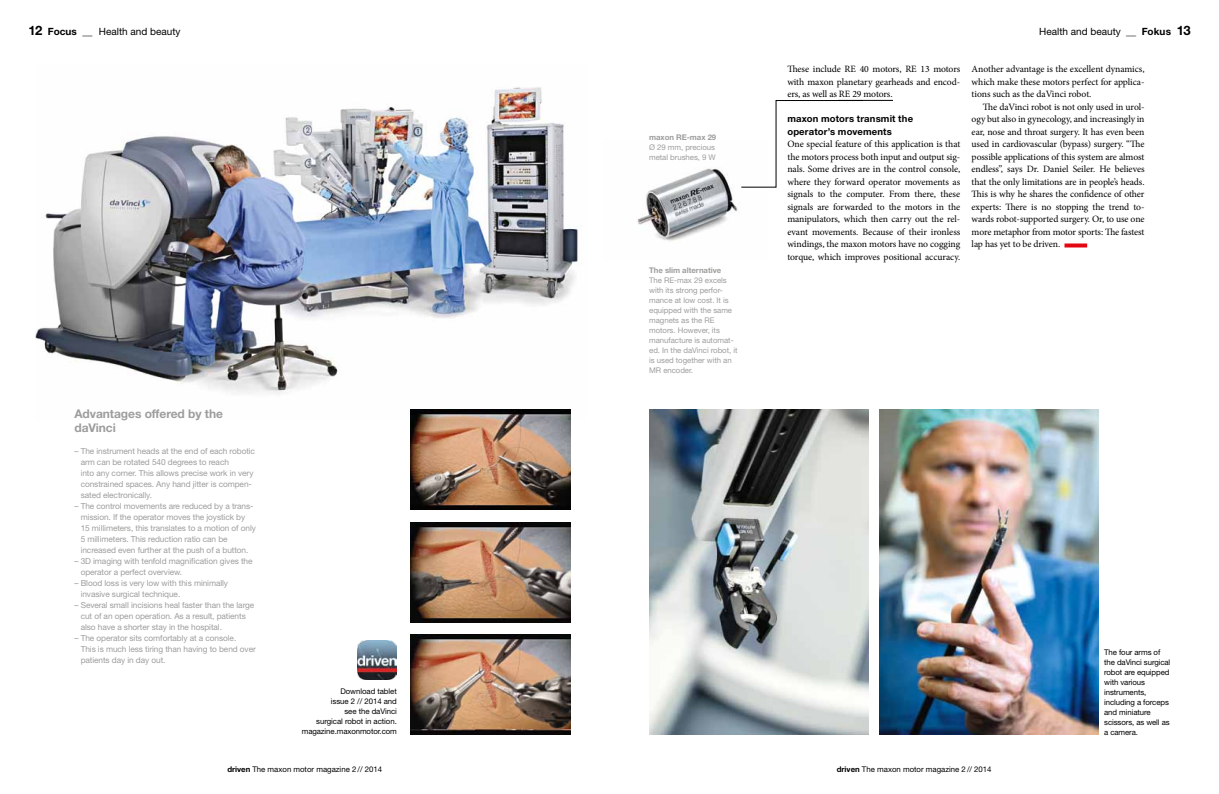
<style>
.page{position:relative;width:1219px;height:794px;background:#fff}
.page>*{position:absolute;margin:0;border:0;box-sizing:border-box;transform-origin:0 0}
.t1{font:700 12px/13.5px "Helvetica Neue LT Pro";letter-spacing:-.005em;color:#9d9d9c}
.t2{font:10px "Helvetica Neue LT Pro";color:#000}
.t3{font:9.6px/12.5px "Minion Pro";letter-spacing:-.01em;color:#000;text-align:justify}
.t4{font:700 9.5px/12.5px "Helvetica Neue LT Pro";letter-spacing:.015em;color:#000}
.t5{font:8.3px/11px "Helvetica Neue LT Pro";letter-spacing:-.01em;color:#9d9d9c}
.t6{font:7.8px/10px "Helvetica Neue LT Pro";letter-spacing:-.01em;color:#000}
.t7{font:7.8px/10px "Helvetica Neue LT Pro";letter-spacing:-.005em;color:#9d9d9c}
.t8{font:700 7.8px "Helvetica Neue LT Pro";letter-spacing:-.005em;color:#9d9d9c}
.s1{font-weight:700;font-size:13px}
.s2{font-weight:700}
</style>
<div class="page">
<img style="left:410px;top:522px;width:160px;height:100px">
<img style="left:410px;top:635px;width:160px;height:100px">
<img style="left:879px;top:410px;width:219px;height:325px">
<img style="left:649px;top:410px;width:219px;height:325px">
<img style="left:35px;top:87px;width:543px;height:333px">
<img style="left:637px;top:168px;width:131px;height:73px">
<svg style="left:1064px;top:243px;width:23px;height:4px"></svg>
<img style="left:358px;top:640px;width:39px;height:39px">
<svg style="left:741px;top:100px;width:97px;height:87px"></svg>
<hr style="left:838px;top:100px;width:55px;height:1px;background:#000">
<img style="left:410px;top:410px;width:160px;height:100px">
<p class="t2" style="left:28px;top:26px;width:154px"><span class="s1">12</span> <span class="s2">Focus __</span> Health and beauty</p>
<p class="t1" style="left:74px;top:407px;width:150px">Advantages offered by the daVinci</p>
<p class="t5" style="left:81px;top:445px;width:176px;text-indent:-6px">– The instrument heads at the end of each robotic arm can be rotated 540 degrees to reach<br>into any corner. This allows precise work in very constrained spaces. Any hand jitter is compen&shy;sated electronically.</p>
<p class="t5" style="left:81px;top:500px;width:177px;text-indent:-6px">– The control movements are reduced by a trans&shy;mission. If the operator moves the joystick by 15 millimeters, this translates to a motion of only 5 millimeters. This reduction ratio can be increased even further at the push of a button.</p>
<p class="t5" style="left:81px;top:555px;width:173px;text-indent:-6px">– 3D imaging with tenfold magnification gives the operator a perfect overview.</p>
<p class="t5" style="left:81px;top:577px;width:149px;text-indent:-6px">– Blood loss is very low with this minimally invasive surgical technique.</p>
<p class="t5" style="left:81px;top:599px;width:175px;text-indent:-6px">– Several small incisions heal faster than the large cut of an open operation. As a result, patients also have a shorter stay in the hospital.</p>
<p class="t5" style="left:81px;top:632px;width:177px;text-indent:-6px">– The operator sits comfortably at a console.<br>This is much less tiring than having to bend over patients day in day out.</p>
<p class="t6" style="left:302px;top:686px;width:97px;text-align:right">Download tablet<br>issue 2 // 2014 and<br>see the daVinci<br>surgical robot in action. magazine.maxonmotor.com</p>
<p class="t8" style="left:649px;top:132px;width:69px">maxon RE-max 29</p>
<p class="t7" style="left:649px;top:142px;width:68px">Ø 29 mm, precious metal brushes, 9 W</p>
<p class="t8" style="left:649px;top:265px;width:74px">The slim alternative</p>
<p class="t7" style="left:649px;top:275px;width:90px">The RE-max 29 excels with its strong perfor&shy;mance at low cost. It is equipped with the same magnets as the RE motors. However, its manufacture is automat&shy;ed. In the daVinci robot, it is used together with an<br>MR encoder.</p>
<p class="t3" style="left:787px;top:63px;width:174px">These include RE 40 motors, RE 13 motors with maxon planetary gearheads and encod&shy;ers, as well as RE 29 motors.</p>
<p class="t4" style="left:787px;top:112px;width:127px">maxon motors transmit the operator’s movements</p>
<p class="t3" style="left:787px;top:138px;width:174px">One special feature of this application is that the motors process both input and output sig&shy;nals. Some drives are in the control console, where they forward operator movements as signals to the computer. From there, these signals are forwarded to the motors in the manipulators, which then carry out the rel&shy;evant movements. Because of their ironless windings, the maxon motors have no cogging torque, which improves positional accuracy.</p>
<p class="t2" style="left:1039px;top:26px;width:153px">Health and beauty <span class="s2">__ Fokus</span> <span class="s1">13</span></p>
<p class="t3" style="left:972px;top:63px;width:174px">Another advantage is the excellent dynamics, which make these motors perfect for applica&shy;tions such as the daVinci robot.</p>
<p class="t3" style="left:972px;top:100px;width:174px;text-indent:11px">The daVinci robot is not only used in urol&shy;ogy but also in gynecology, and increasingly in ear, nose and throat surgery. It has even been used in cardiovascular (bypass) surgery. “The possible applications of this system are almost endless”, says Dr. Daniel Seiler. He believes that the only limitations are in people’s heads.<br>This is why he shares the confidence of other experts: There is no stopping the trend to&shy;wards robot-supported surgery. Or, to use one more metaphor from motor sports: The fastest lap has yet to be driven.</p>
<p class="t6" style="left:1104px;top:647px;width:68px">The four arms of the daVinci surgical robot are equipped with various instruments, including a forceps and miniature scissors, as well as a camera.</p>
<p class="t6" style="left:227px;top:764px;width:156px"><span class="s2">driven</span> The maxon motor magazine 2 // 2014</p>
<p class="t6" style="left:837px;top:764px;width:156px"><span class="s2">driven</span> The maxon motor magazine 2 // 2014</p>
</div>
